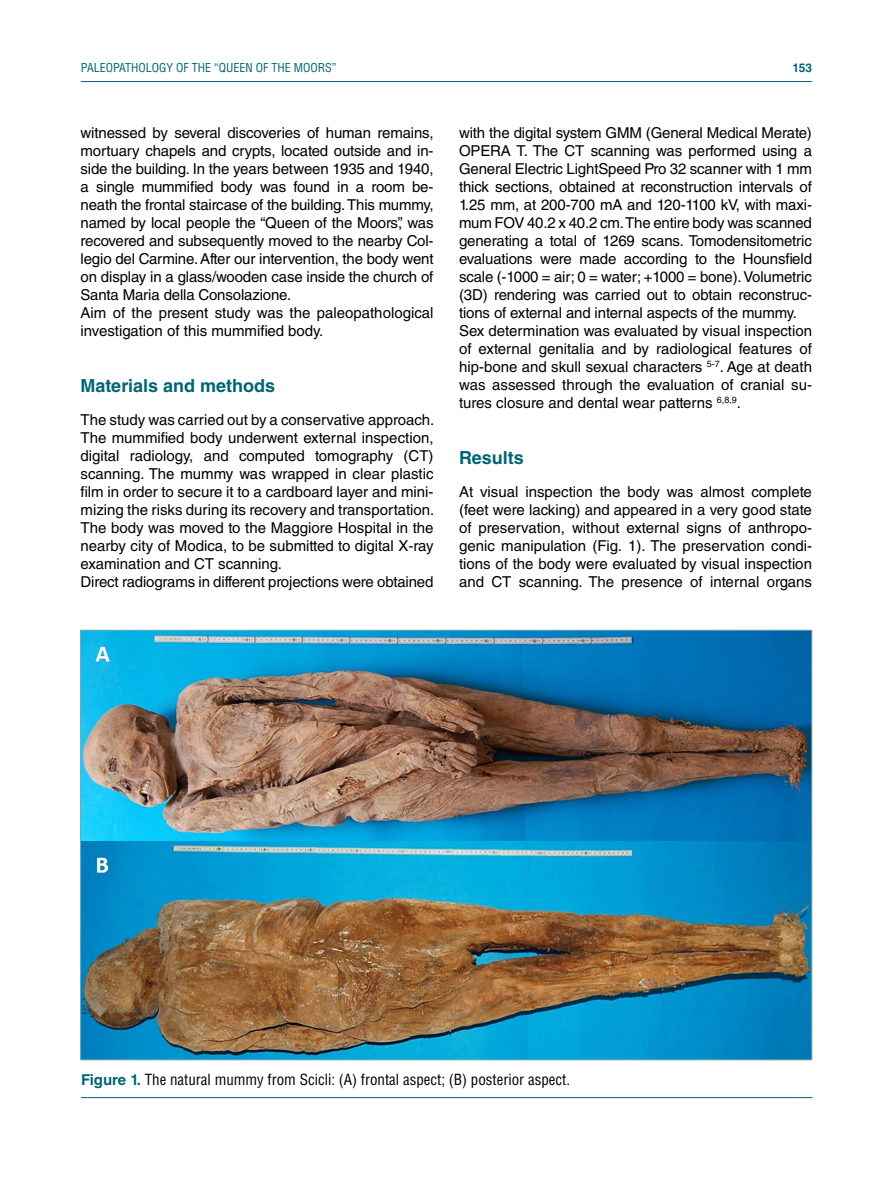
<style>
.page{position:relative;width:893px;height:1191px;background:#fff}
.page>*{position:absolute;margin:0;border:0;box-sizing:border-box;transform-origin:0 0}
.t1{font:700 18px "Helvetica LT Std";color:#006475}
.t2{font:15px/18px "Helvetica LT Std";letter-spacing:-.01em;color:#000}
.t3{font:condensed 15px "Helvetica LT Std";color:#000}
.t4{font:condensed 12px "Helvetica LT Std";color:#006475}
.t5{font:700 12px "Helvetica LT Std";color:#006475}
.s1{font-weight:700;font-stretch:normal;color:#006475}
</style>
<div class="page">
<hr style="left:81px;top:81px;width:731px;height:1px;background:#006475">
<img style="left:82px;top:632px;width:728px;height:426px">
<hr style="left:81px;top:1097px;width:731px;height:1px;background:#006475">
<p class="t4" style="left:81px;top:61px;width:257px">PALEOPATHOLOGY OF THE “QUEEN OF THE MOORS”</p>
<p class="t5" style="left:792px;top:61px;width:21px">153</p>
<p class="t2" style="left:81px;top:124px;width:354px">witnessed by several discoveries of human remains, mortuary chapels and crypts, located outside and in&shy;side the building. In the years between 1935 and 1940, a single mummified body was found in a room be&shy;neath the frontal staircase of the building. This mummy, named by local people the “Queen of the Moors”, was recovered and subsequently moved to the nearby Col&shy;legio del Carmine. After our intervention, the body went on display in a glass/wooden case inside the church of Santa Maria della Consolazione.<br>Aim of the present study was the paleopathological investigation of this mummified body.</p>
<p class="t1" style="left:81px;top:375px;width:196px">Materials and methods</p>
<p class="t2" style="left:81px;top:411px;width:355px">The study was carried out by a conservative approach.<br>The mummified body underwent external inspection, digital radiology, and computed tomography (CT) scanning. The mummy was wrapped in clear plastic film in order to secure it to a cardboard layer and mini&shy;mizing the risks during its recovery and transportation.<br>The body was moved to the Maggiore Hospital in the nearby city of Modica, to be submitted to digital X-ray examination and CT scanning.<br>Direct radiograms in different projections were obtained</p>
<p class="t2" style="left:459px;top:124px;width:354px">with the digital system GMM (General Medical Merate)<br>OPERA T. The CT scanning was performed using a General Electric LightSpeed Pro 32 scanner with 1 mm thick sections, obtained at reconstruction intervals of 1.25 mm, at 200-700 mA and 120-1100 kV, with maxi&shy;mum FOV 40.2 x 40.2 cm. The entire body was scanned generating a total of 1269 scans. Tomodensitometric evaluations were made according to the Hounsfield scale (-1000 = air; 0 = water; +1000 = bone). Volumetric (3D) rendering was carried out to obtain reconstruc&shy;tions of external and internal aspects of the mummy.<br>Sex determination was evaluated by visual inspection of external genitalia and by radiological features of hip-bone and skull sexual characters <sup>5-7</sup>. Age at death was assessed through the evaluation of cranial su&shy;tures closure and dental wear patterns <sup>6,8,9</sup>.</p>
<p class="t1" style="left:459px;top:447px;width:66px">Results</p>
<p class="t2" style="left:459px;top:483px;width:354px;text-align:justify">At visual inspection the body was almost complete (feet were lacking) and appeared in a very good state of preservation, without external signs of anthropo&shy;genic manipulation (Fig. 1). The preservation condi&shy;tions of the body were evaluated by visual inspection and CT scanning. The presence of internal organs</p>
<p class="t3" style="left:81px;top:1069px;width:491px"><span class="s1">Figure 1.</span> The natural mummy from Scicli: (A) frontal aspect; (B) posterior aspect.</p>
</div>
